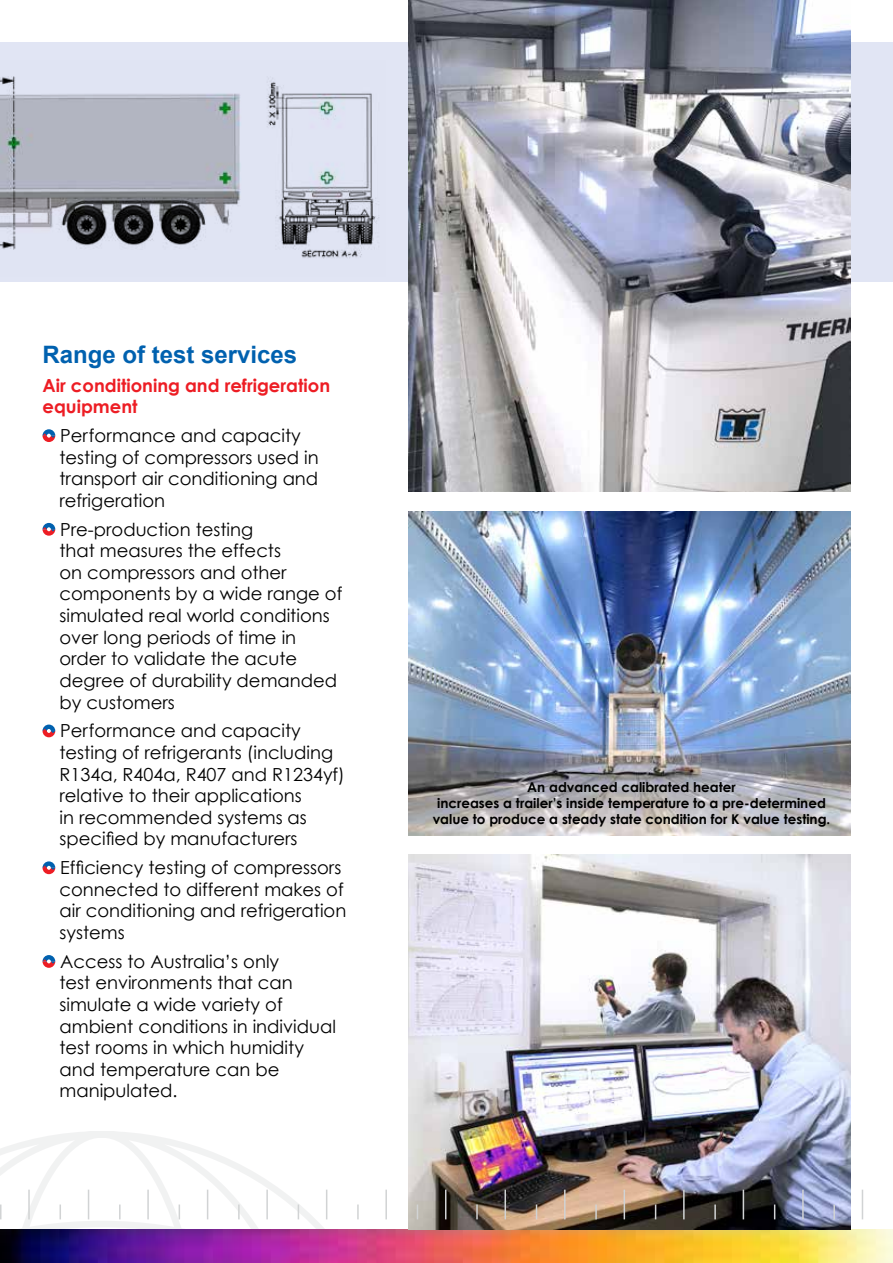
<style>
.page{position:relative;width:893px;height:1263px;background:#fff}
.page>*{position:absolute;margin:0;border:0;box-sizing:border-box;transform-origin:0 0}
.t1{font:700 24px "Arial";color:#0061af}
.t2{font:18px/21.6px "Century Gothic";color:#000}
.t3{font:700 18px/21.6px "Century Gothic";color:#ed1d24}
.t4{font:700 13.5px/16.2px "Century Gothic";color:#000;text-align:center}
</style>
<div class="page">
<div style="left:0;top:43px;width:893px;height:239px;background:#e1e5f4"></div>
<svg style="left:43px;top:429px;width:12px;height:13px"></svg>
<svg style="left:43px;top:523px;width:12px;height:13px"></svg>
<svg style="left:43px;top:724px;width:12px;height:13px"></svg>
<svg style="left:43px;top:861px;width:12px;height:13px"></svg>
<svg style="left:43px;top:955px;width:12px;height:13px"></svg>
<svg style="left:0;top:1131px;width:387px;height:98px"></svg>
<img style="left:0;top:1229px;width:893px;height:34px">
<img style="left:0;top:76px;width:379px;height:183px">
<img style="left:408px;top:855px;width:442px;height:374px">
<img style="left:408px;top:511px;width:442px;height:325px">
<img style="left:408px;top:0;width:442px;height:491px">
<hr style="left:862px;top:1189px;width:1px;height:30px;background:#d1d3d4">
<hr style="left:802px;top:1189px;width:2px;height:30px;background:#d1d3d4">
<hr style="left:743px;top:1189px;width:1px;height:30px;background:#d1d3d4">
<hr style="left:683px;top:1189px;width:2px;height:30px;background:#d1d3d4">
<hr style="left:624px;top:1189px;width:1px;height:30px;background:#d1d3d4">
<hr style="left:564px;top:1189px;width:2px;height:30px;background:#d1d3d4">
<hr style="left:504px;top:1189px;width:2px;height:30px;background:#d1d3d4">
<hr style="left:445px;top:1189px;width:1px;height:30px;background:#d1d3d4">
<hr style="left:385px;top:1189px;width:2px;height:30px;background:#d1d3d4">
<hr style="left:326px;top:1189px;width:1px;height:30px;background:#d1d3d4">
<hr style="left:266px;top:1189px;width:2px;height:30px;background:#d1d3d4">
<hr style="left:207px;top:1189px;width:1px;height:30px;background:#d1d3d4">
<hr style="left:147px;top:1189px;width:2px;height:30px;background:#d1d3d4">
<hr style="left:88px;top:1189px;width:1px;height:30px;background:#d1d3d4">
<hr style="left:28px;top:1189px;width:2px;height:30px;background:#d1d3d4">
<svg style="left:833px;top:1204px;width:2px;height:15px"></svg>
<svg style="left:774px;top:1204px;width:1px;height:15px"></svg>
<svg style="left:714px;top:1204px;width:2px;height:15px"></svg>
<svg style="left:655px;top:1204px;width:1px;height:15px"></svg>
<svg style="left:595px;top:1204px;width:2px;height:15px"></svg>
<svg style="left:536px;top:1204px;width:1px;height:15px"></svg>
<svg style="left:476px;top:1204px;width:2px;height:15px"></svg>
<svg style="left:417px;top:1204px;width:1px;height:15px"></svg>
<svg style="left:357px;top:1204px;width:2px;height:15px"></svg>
<svg style="left:298px;top:1204px;width:1px;height:15px"></svg>
<svg style="left:238px;top:1204px;width:2px;height:15px"></svg>
<svg style="left:179px;top:1204px;width:1px;height:15px"></svg>
<svg style="left:119px;top:1204px;width:2px;height:15px"></svg>
<svg style="left:60px;top:1204px;width:1px;height:15px"></svg>
<svg style="left:0;top:1204px;width:2px;height:15px"></svg>
<h1 class="t1" style="left:43px;top:338px;width:256px">Range of test services</h1>
<p class="t3" style="left:43px;top:374px;width:289px">Air conditioning and refrigeration equipment</p>
<p class="t2" style="left:60px;top:424px;width:261px">Performance and capacity testing of compressors used in transport air conditioning and refrigeration</p>
<p class="t2" style="left:60px;top:518px;width:284px">Pre-production testing<br>that measures the effects<br>on compressors and other components by a wide range of simulated real world conditions over long periods of time in order to validate the acute degree of durability demanded by customers</p>
<p class="t2" style="left:60px;top:720px;width:287px">Performance and capacity testing of refrigerants (including<br>R134a, R404a, R407 and R1234yf) relative to their applications<br>in recommended systems as specified by manufacturers</p>
<p class="t2" style="left:60px;top:857px;width:288px">Efficiency testing of compressors connected to different makes of air conditioning and refrigeration systems</p>
<p class="t2" style="left:60px;top:950px;width:278px">Access to Australia’s only<br>test environments that can simulate a wide variety of ambient conditions in individual test rooms in which humidity and temperature can be manipulated.</p>
<p class="t4" style="left:433px;top:779px;width:399px">An advanced calibrated heater<br>increases a trailer’s inside temperature to a pre-determined value to produce a steady state condition for K value testing.</p>
</div>
